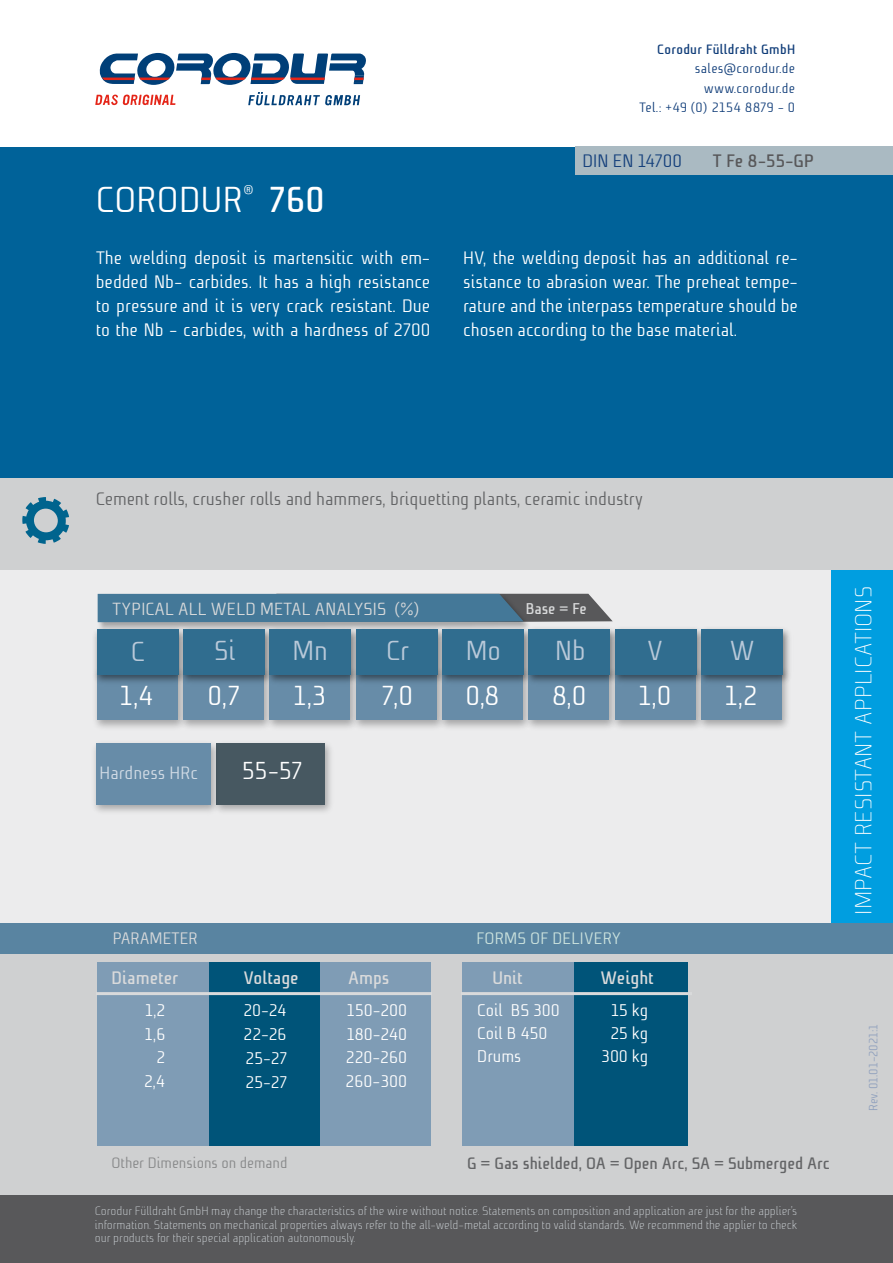
<style>
.page{position:relative;width:893px;height:1263px;background:#fff}
.page>*{position:absolute;margin:0;border:0;box-sizing:border-box;transform-origin:0 0}
.t1{font:36px "Niks";letter-spacing:.01em;color:#fff}
.t2{font:27.45px "Niks";color:#fff}
.t3{font:27.45px "Niks";color:#b9c9d9}
.t4{font:24.45px "Niks";color:#fff}
.t5{font:300 23.25px "Niks";letter-spacing:.01em;color:#fff}
.t6{font:18px/24px "Niks";color:#fff;text-align:justify}
.t7{font:18px "Niks";color:#646567}
.t8{font:700 18px "Niks";color:#d9dadb}
.t9{font:18px "Niks";letter-spacing:-.005em;color:#16417c}
.t10{font:700 18px "Niks";color:#58585a}
.t11{font:17.85px "Niks";color:#d1dbe5}
.t12{font:17.55px "Niks";letter-spacing:.01em;color:#d9dadb}
.t13{font:16.8px/23.7px "Niks";letter-spacing:-.005em;color:#fff;text-align:justify}
.t14{font:700 16.5px "Niks";color:#646567}
.t15{font:16.5px "Niks";letter-spacing:.01em;color:#cce3de}
.t16{font:16.5px "Niks";color:#d9dadb}
.t17{font:700 15.6px "Niks";color:#d9dadb}
.t18{font:15px "Niks";color:#878889}
.t19{font:13.5px/19.5px "Niks";letter-spacing:.025em;color:#103d79;text-align:right}
.t20{font:700 13.5px "Niks";letter-spacing:.025em;color:#103d79}
.t21{font:300 12px/13.5px "Niks";color:#d8dee2;text-align:justify}
.t22{font:12px "Niks";letter-spacing:-.005em;color:#8fa0bd}
.s1{font-weight:700}
</style>
<div class="page">
<div style="left:0;top:512px;width:893px;height:469px;background:#ececed"></div>
<svg style="left:99px;top:53px;width:267px;height:32px"></svg>
<svg style="left:95px;top:95px;width:81px;height:10px"></svg>
<svg style="left:248px;top:92px;width:113px;height:13px"></svg>
<div style="left:831px;top:570px;width:62px;height:353px;background:#009ee0"></div>
<div style="left:0;top:940px;width:893px;height:277px;background:#cfd0d1"></div>
<div style="left:320px;top:962px;width:111px;height:183px;background:#7f9cb5"></div>
<div style="left:102px;top:962px;width:218px;height:183px;background:#005479"></div>
<div style="left:98px;top:962px;width:111px;height:183px;background:#7f9cb5"></div>
<div style="left:0;top:147px;width:893px;height:333px;background:#006299"></div>
<div style="left:575px;top:146px;width:318px;height:29px;background:#aabac2"></div>
<div style="left:0;top:478px;width:893px;height:91px;background:#cfd0d1"></div>
<div style="left:0;top:1195px;width:893px;height:68px;background:#58585a"></div>
<div style="left:97px;top:593px;width:435px;height:39px;background:#000;opacity:.3"></div>
<svg style="left:98px;top:594px;width:515px;height:28px;background:#4b758f"></svg>
<div style="left:90px;top:664px;width:98px;height:68px;background:#000;opacity:.3"></div>
<div style="left:97px;top:669px;width:81px;height:50px;background:#678ca8"></div>
<div style="left:90px;top:625px;width:99px;height:62px;background:#000;opacity:.5"></div>
<div style="left:97px;top:629px;width:81px;height:45px;background:#306d8f"></div>
<div style="left:177px;top:664px;width:98px;height:68px;background:#000;opacity:.3"></div>
<div style="left:183px;top:669px;width:81px;height:50px;background:#678ca8"></div>
<div style="left:177px;top:625px;width:98px;height:62px;background:#000;opacity:.5"></div>
<div style="left:183px;top:629px;width:81px;height:45px;background:#306d8f"></div>
<div style="left:263px;top:664px;width:98px;height:68px;background:#000;opacity:.3"></div>
<div style="left:270px;top:669px;width:80px;height:50px;background:#678ca8"></div>
<div style="left:263px;top:625px;width:98px;height:62px;background:#000;opacity:.5"></div>
<div style="left:270px;top:629px;width:81px;height:45px;background:#306d8f"></div>
<div style="left:349px;top:664px;width:98px;height:68px;background:#000;opacity:.3"></div>
<div style="left:356px;top:669px;width:81px;height:50px;background:#678ca8"></div>
<div style="left:349px;top:625px;width:99px;height:62px;background:#000;opacity:.5"></div>
<div style="left:356px;top:629px;width:81px;height:45px;background:#306d8f"></div>
<div style="left:436px;top:664px;width:98px;height:68px;background:#000;opacity:.3"></div>
<div style="left:442px;top:669px;width:81px;height:50px;background:#678ca8"></div>
<div style="left:436px;top:625px;width:98px;height:62px;background:#000;opacity:.5"></div>
<div style="left:442px;top:629px;width:81px;height:45px;background:#306d8f"></div>
<div style="left:522px;top:664px;width:98px;height:68px;background:#000;opacity:.3"></div>
<div style="left:529px;top:669px;width:80px;height:50px;background:#678ca8"></div>
<div style="left:522px;top:625px;width:98px;height:62px;background:#000;opacity:.5"></div>
<div style="left:529px;top:629px;width:81px;height:45px;background:#306d8f"></div>
<div style="left:608px;top:664px;width:98px;height:68px;background:#000;opacity:.3"></div>
<div style="left:615px;top:669px;width:81px;height:50px;background:#678ca8"></div>
<div style="left:608px;top:625px;width:99px;height:62px;background:#000;opacity:.5"></div>
<div style="left:615px;top:629px;width:81px;height:45px;background:#306d8f"></div>
<div style="left:695px;top:664px;width:98px;height:68px;background:#000;opacity:.3"></div>
<div style="left:701px;top:669px;width:81px;height:50px;background:#678ca8"></div>
<div style="left:695px;top:625px;width:98px;height:62px;background:#000;opacity:.5"></div>
<div style="left:701px;top:629px;width:81px;height:45px;background:#306d8f"></div>
<div style="left:210px;top:738px;width:126px;height:79px;background:#000;opacity:.3"></div>
<div style="left:217px;top:743px;width:108px;height:61px;background:#475861"></div>
<div style="left:89px;top:738px;width:132px;height:79px;background:#000;opacity:.3"></div>
<div style="left:96px;top:743px;width:114px;height:61px;background:#678ca8"></div>
<div style="left:0;top:923px;width:893px;height:31px;background:#5984a1"></div>
<hr style="left:96px;top:992px;width:336px;height:3px;background:#d9dadb">
<div style="left:467px;top:962px;width:221px;height:183px;background:#005479"></div>
<div style="left:462px;top:962px;width:112px;height:183px;background:#7f9cb5"></div>
<hr style="left:461px;top:992px;width:231px;height:3px;background:#d9dadb">
<svg style="left:22px;top:497px;width:47px;height:47px"></svg>
<p class="t20" style="left:657px;top:40px;width:139px">Corodur Fülldraht GmbH</p>
<p class="t19" style="left:639px;top:58px;width:157px">sales@corodur.de www.corodur.de<br>Tel.: +49 (0) 2154 8879 - 0</p>
<h1 class="t1" style="left:96px;top:176px;width:230px">CORODUR<sup>®</sup> <span class="s1">760</span></h1>
<h3 class="t9" style="left:583px;top:149px;width:101px">DIN EN 14700</h3>
<h3 class="t10" style="left:713px;top:149px;width:103px">T Fe 8-55-GP</h3>
<h3 class="t6" style="left:96px;top:245px;width:336px">The welding deposit is martensitic with em&shy;bedded Nb- carbides. It has a high resistance to pressure and it is very crack resistant. Due to the Nb - carbides, with a hardness of 2700</h3>
<h3 class="t6" style="left:463px;top:245px;width:336px">HV, the welding deposit has an additional re&shy;sistance to abrasion wear. The preheat tempe&shy;rature and the interpass temperature should be chosen according to the base material.</h3>
<h3 class="t7" style="left:96px;top:486px;width:549px">Cement rolls, crusher rolls and hammers, briquetting plants, ceramic industry</h3>
<h3 class="t12" style="left:112px;top:597px;width:309px">TYPICAL ALL WELD METAL ANALYSIS (%)</h3>
<h3 class="t17" style="left:526px;top:597px;width:63px">Base = Fe</h3>
<h2 class="t3" style="left:131px;top:633px;width:15px">C</h2>
<h2 class="t3" style="left:214px;top:632px;width:23px">Si</h2>
<h2 class="t3" style="left:293px;top:632px;width:37px">Mn</h2>
<h2 class="t3" style="left:386px;top:632px;width:24px">Cr</h2>
<h2 class="t3" style="left:466px;top:632px;width:37px">Mo</h2>
<h2 class="t3" style="left:555px;top:632px;width:32px">Nb</h2>
<h2 class="t3" style="left:647px;top:632px;width:17px">V</h2>
<h2 class="t3" style="left:730px;top:632px;width:26px">W</h2>
<h2 class="t2" style="left:120px;top:677px;width:35px">1,4</h2>
<h2 class="t2" style="left:208px;top:677px;width:34px">0,7</h2>
<h2 class="t2" style="left:294px;top:677px;width:34px">1,3</h2>
<h2 class="t2" style="left:381px;top:677px;width:33px">7,0</h2>
<h2 class="t2" style="left:465px;top:677px;width:36px">0,8</h2>
<h2 class="t2" style="left:552px;top:677px;width:36px">8,0</h2>
<h2 class="t2" style="left:638px;top:677px;width:35px">1,0</h2>
<h2 class="t2" style="left:725px;top:677px;width:35px">1,2</h2>
<h3 class="t11" style="left:100px;top:761px;width:100px">Hardness HRc</h3>
<h3 class="t4" style="left:242px;top:754px;width:62px">55-57</h3>
<h3 class="t16" style="left:113px;top:928px;width:87px">PARAMETER</h3>
<h3 class="t15" style="left:476px;top:928px;width:146px">FORMS OF DELIVERY</h3>
<h3 class="t8" style="left:492px;top:966px;width:32px">Unit</h3>
<h3 class="t8" style="left:601px;top:966px;width:55px">Weight</h3>
<h3 class="t13" style="left:477px;top:998px;width:84px">Coil BS 300</h3>
<h3 class="t13" style="left:611px;top:998px;width:39px">15 kg</h3>
<h3 class="t13" style="left:477px;top:1021px;width:72px">Coil B 450</h3>
<h3 class="t13" style="left:610px;top:1021px;width:39px">25 kg</h3>
<h3 class="t13" style="left:477px;top:1044px;width:46px">Drums</h3>
<h3 class="t13" style="left:601px;top:1044px;width:48px">300 kg</h3>
<h3 class="t8" style="left:112px;top:966px;width:68px">Diameter</h3>
<h3 class="t8" style="left:244px;top:966px;width:57px">Voltage</h3>
<h3 class="t8" style="left:348px;top:966px;width:43px">Amps</h3>
<h3 class="t13" style="left:144px;top:998px;width:23px;text-align:right">1,2<br>1,6<br>2<br>2,4</h3>
<h3 class="t13" style="left:243px;top:998px;width:46px">20-24<br>22-26<br>25-27<br>25-27</h3>
<h3 class="t13" style="left:346px;top:998px;width:63px">150-200<br>180-240<br>220-260<br>260-300</h3>
<h3 class="t14" style="left:467px;top:1152px;width:364px">G = Gas shielded, OA = Open Arc, SA = Submerged Arc</h3>
<p class="t21" style="left:95px;top:1204px;width:704px">Corodur Fülldraht GmbH may change the characteristics of the wire without notice. Statements on composition and application are just for the applier’s information. Statements on mechanical properties always refer to the all-weld-metal according to valid standards. We recommend the applier to check our products for their special application autonomously.</p>
<p class="t18" style="left:112px;top:1153px;width:177px">Other Dimensions on demand</p>
<h3 class="t5" style="left:848px;top:915px;width:330px;rotate:-90deg">Impact resistant applications</h3>
<p class="t22" style="left:865px;top:1111px;width:89px;rotate:-90deg">Rev. 01.01-2021:1</p>
</div>
